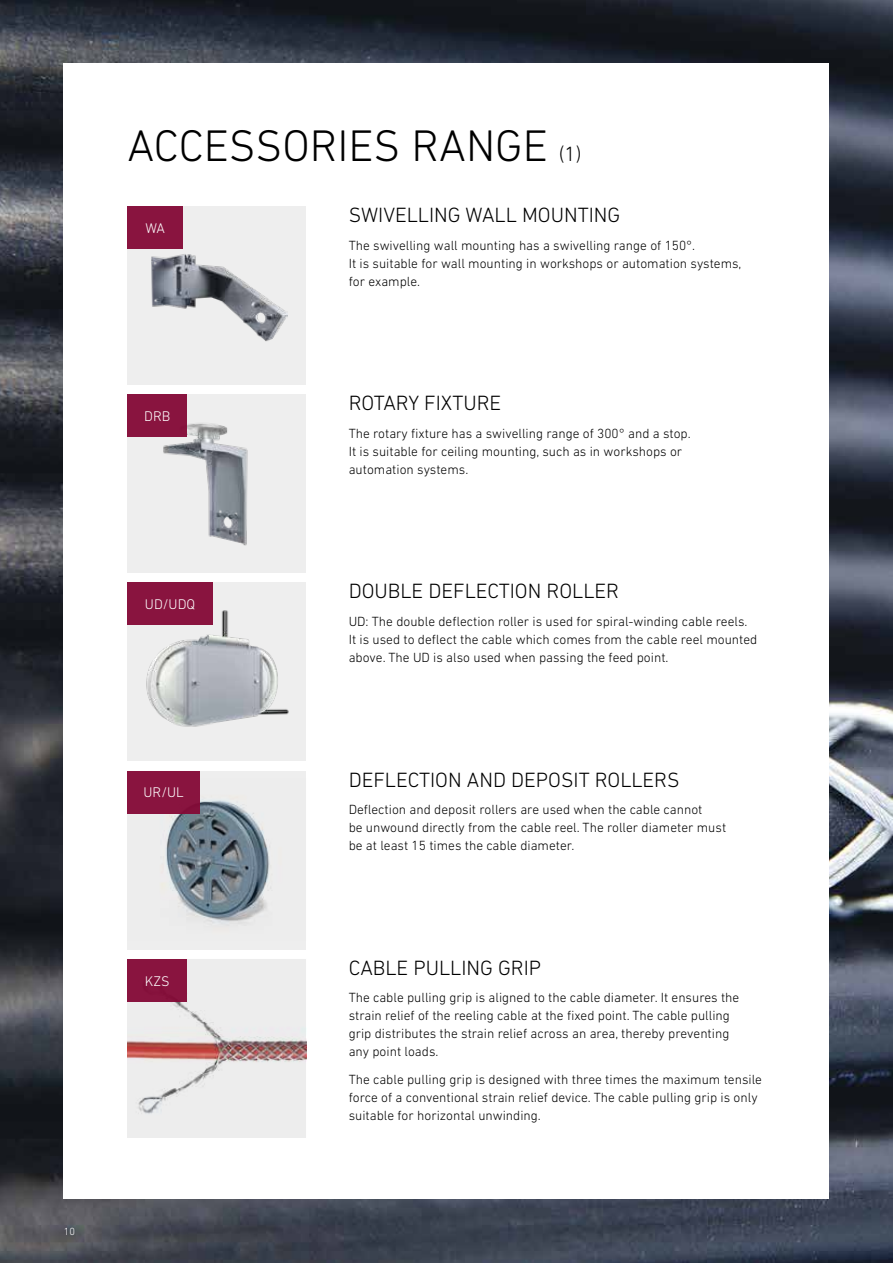
<style>
.page{position:relative;width:893px;height:1263px;background:#fff}
.page>*{position:absolute;margin:0;border:0;box-sizing:border-box;transform-origin:0 0}
.t1{font:300 45px "DIN Next LT Pro";color:#000}
.t2{font:300 21px "DIN Next LT Pro";color:#000}
.t3{font:300 14.25px "DIN Next LT Pro";color:#fff}
.t4{font:300 13.5px/18px "DIN Next LT Pro";color:#000}
.t5{font:300 10.5px "DIN Next LT Pro";color:#fff}
.s1{font-size:21px}
</style>
<div class="page">
<img style="left:0;top:0;width:893px;height:1263px">
<div style="left:64px;top:64px;width:765px;height:1135px;background:#fff"></div>
<div style="left:128px;top:206px;width:178px;height:179px;background:#eee"></div>
<img style="left:151px;top:254px;width:136px;height:88px">
<div style="left:128px;top:394px;width:178px;height:179px;background:#eee"></div>
<img style="left:163px;top:423px;width:85px;height:123px">
<div style="left:128px;top:583px;width:178px;height:178px;background:#eee"></div>
<img style="left:146px;top:610px;width:143px;height:117px">
<div style="left:128px;top:771px;width:178px;height:178px;background:#eee"></div>
<img style="left:128px;top:799px;width:143px;height:127px">
<img style="left:128px;top:959px;width:178px;height:178px">
<div style="left:128px;top:206px;width:55px;height:43px;background:#89143f"></div>
<div style="left:128px;top:394px;width:59px;height:43px;background:#89143f"></div>
<div style="left:128px;top:583px;width:85px;height:42px;background:#89143f"></div>
<div style="left:128px;top:771px;width:72px;height:42px;background:#89143f"></div>
<div style="left:128px;top:959px;width:59px;height:42px;background:#89143f"></div>
<p class="t5" style="left:64px;top:1225px;width:13px">10</p>
<h1 class="t1" style="left:128px;top:120px;width:455px">ACCESSORIES RANGE <span class="s1">(1)</span></h1>
<p class="t3" style="left:145px;top:220px;width:21px">WA</p>
<p class="t3" style="left:144px;top:408px;width:28px">DRB</p>
<p class="t3" style="left:145px;top:596px;width:52px">UD/UDQ</p>
<p class="t3" style="left:144px;top:784px;width:42px">UR/UL</p>
<p class="t3" style="left:145px;top:972px;width:26px">KZS</p>
<h2 class="t2" style="left:349px;top:203px;width:273px">SWIVELLING WALL MOUNTING</h2>
<p class="t4" style="left:349px;top:236px;width:394px">The swivelling wall mounting has a swivelling range of 150°.<br>It is suitable for wall mounting in workshops or automation systems, for example.</p>
<h2 class="t2" style="left:349px;top:391px;width:154px">ROTARY FIXTURE</h2>
<p class="t4" style="left:349px;top:424px;width:344px">The rotary fixture has a swivelling range of 300° and a stop.<br>It is suitable for ceiling mounting, such as in workshops or automation systems.</p>
<h2 class="t2" style="left:349px;top:579px;width:272px">DOUBLE DEFLECTION ROLLER</h2>
<p class="t4" style="left:349px;top:612px;width:410px">UD: The double deflection roller is used for spiral-winding cable reels.<br>It is used to deflect the cable which comes from the cable reel mounted above. The UD is also used when passing the feed point.</p>
<h2 class="t2" style="left:349px;top:767px;width:332px">DEFLECTION AND DEPOSIT ROLLERS</h2>
<p class="t4" style="left:349px;top:800px;width:379px">Deflection and deposit rollers are used when the cable cannot<br>be unwound directly from the cable reel. The roller diameter must be at least 15 times the cable diameter.</p>
<h2 class="t2" style="left:349px;top:955px;width:194px">CABLE PULLING GRIP</h2>
<p class="t4" style="left:349px;top:988px;width:392px">The cable pulling grip is aligned to the cable diameter. It ensures the strain relief of the reeling cable at the fixed point. The cable pulling grip distributes the strain relief across an area, thereby preventing any point loads.</p>
<p class="t4" style="left:349px;top:1070px;width:415px">The cable pulling grip is designed with three times the maximum tensile force of a conventional strain relief device. The cable pulling grip is only suitable for horizontal unwinding.</p>
</div>
